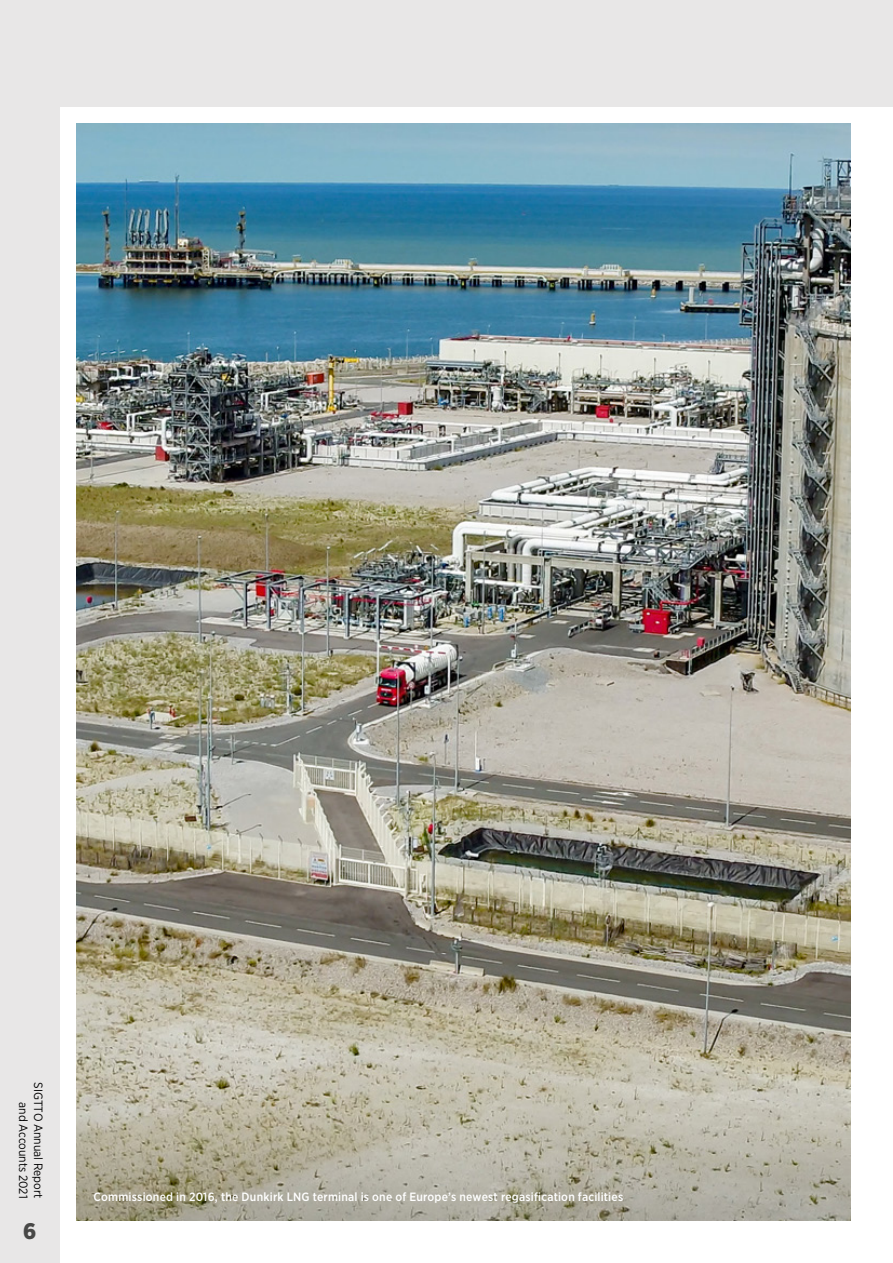
<style>
.page{position:relative;width:893px;height:1263px;background:#fff}
.page>*{position:absolute;margin:0;border:0;box-sizing:border-box;transform-origin:0 0}
.t1{font:900 22.5px "Gotham Narrow";color:#484847}
.t2{font:500 12px "Gotham Narrow";letter-spacing:.015em;color:#fff}
.t3{font:12px/15px "Gotham Narrow";color:#000;text-align:right}
</style>
<div class="page">
<div style="left:0;top:0;width:893px;height:106px;background:#e8e7e7"></div>
<div style="left:0;top:106px;width:60px;height:1157px;background:#e8e7e7"></div>
<img style="left:77px;top:123px;width:773px;height:1097px">
<p class="t3" style="left:46px;top:1082px;width:118px;rotate:90deg">SIGTTO Annual Report and Accounts 2021</p>
<h1 class="t1" style="left:23px;top:1216px;width:15px">6</h1>
<p class="t2" style="left:94px;top:1189px;width:531px">Commissioned in 2016, the Dunkirk LNG terminal is one of Europe’s newest regasification facilities</p>
</div>
